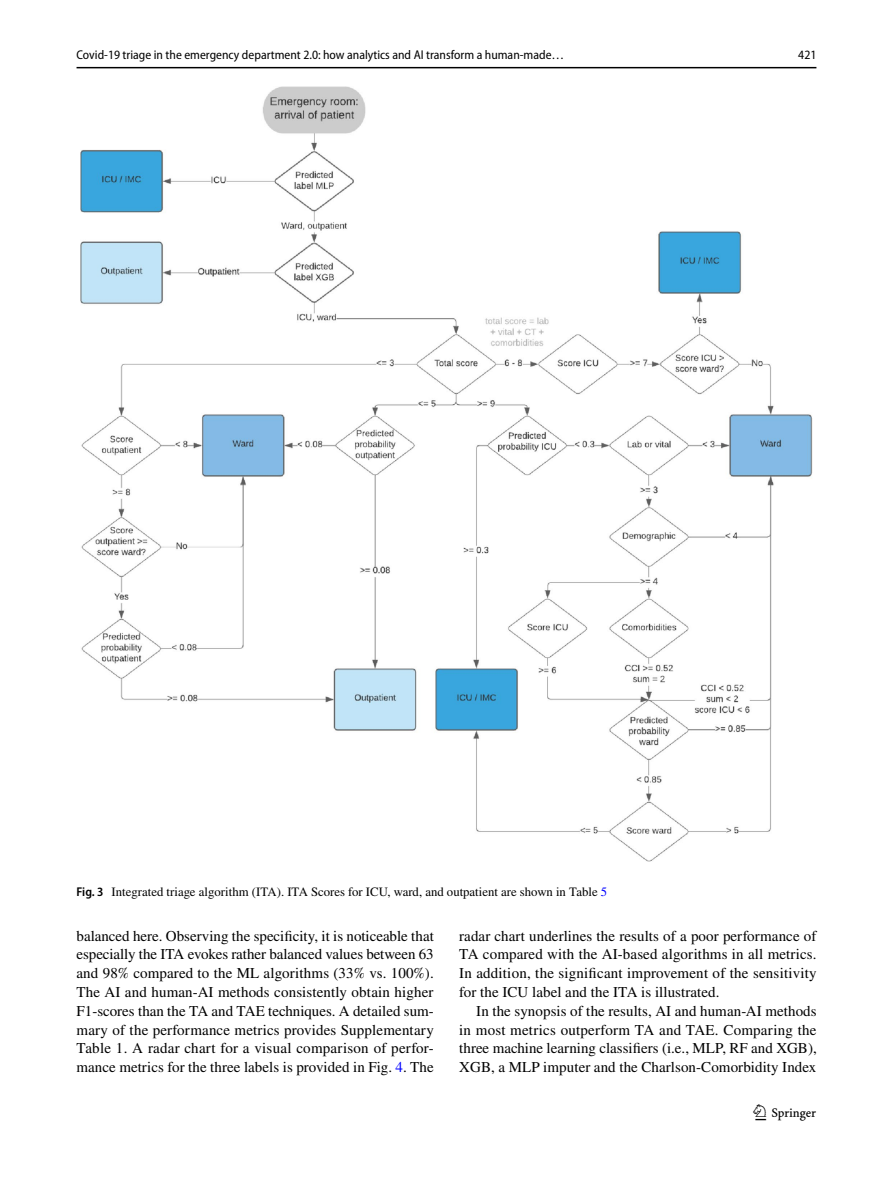
<style>
.page{position:relative;width:893px;height:1187px;background:#fff}
.page>*{position:absolute;margin:0;border:0;box-sizing:border-box;transform-origin:0 0}
.t1{font:22.5px "Springnew Regular 2";color:#000}
.t2{font:15px/18.8px "STIX";letter-spacing:.005em;color:#000;text-align:justify}
.t3{font:12.75px "STIX";color:#000}
.t4{font:12.75px "Myriad Pro Semi Cn 3";color:#000}
.t5{font:semi-condensed 12.75px "Myriad Pro";color:#000}
.s1{font-family:"Myriad Pro";font-weight:600;font-stretch:semi-condensed}
.s2{color:#00f}
</style>
<div class="page">
<hr style="left:77px;top:67px;width:739px;height:1px;background:#000">
<img style="left:80px;top:87px;width:732px;height:774px">
<p class="t4" style="left:77px;top:48px;width:489px">Covid‑19 triage in the emergency department 2.0: how analytics and AI transform a human‑made…</p>
<p class="t5" style="left:798px;top:48px;width:20px">421</p>
<p class="t3" style="left:77px;top:883px;width:532px"><span class="s1">Fig. 3</span> Integrated triage algorithm (ITA). ITA Scores for ICU, ward, and outpatient are shown in Table <span class="s2">5</span></p>
<p class="t2" style="left:77px;top:927px;width:359px">balanced here. Observing the specificity, it is noticeable that especially the ITA evokes rather balanced values between 63 and 98% compared to the ML algorithms (33% vs. 100%).<br>The AI and human-AI methods consistently obtain higher F1-scores than the TA and TAE techniques. A detailed sum&shy;mary of the performance metrics provides Supplementary Table 1. A radar chart for a visual comparison of perfor&shy;mance metrics for the three labels is provided in Fig. <span class="s2">4</span>. The</p>
<p class="t2" style="left:459px;top:927px;width:359px">radar chart underlines the results of a poor performance of TA compared with the AI-based algorithms in all metrics.<br>In addition, the significant improvement of the sensitivity for the ICU label and the ITA is illustrated.</p>
<p class="t2" style="left:459px;top:1002px;width:359px;text-indent:17px">In the synopsis of the results, AI and human-AI methods in most metrics outperform TA and TAE. Comparing the three machine learning classifiers (i.e., MLP, RF and XGB), XGB, a MLP imputer and the Charlson-Comorbidity Index</p>
<h1 class="t1" style="left:755px;top:1104px;width:62px">1 3</h1>
</div>
